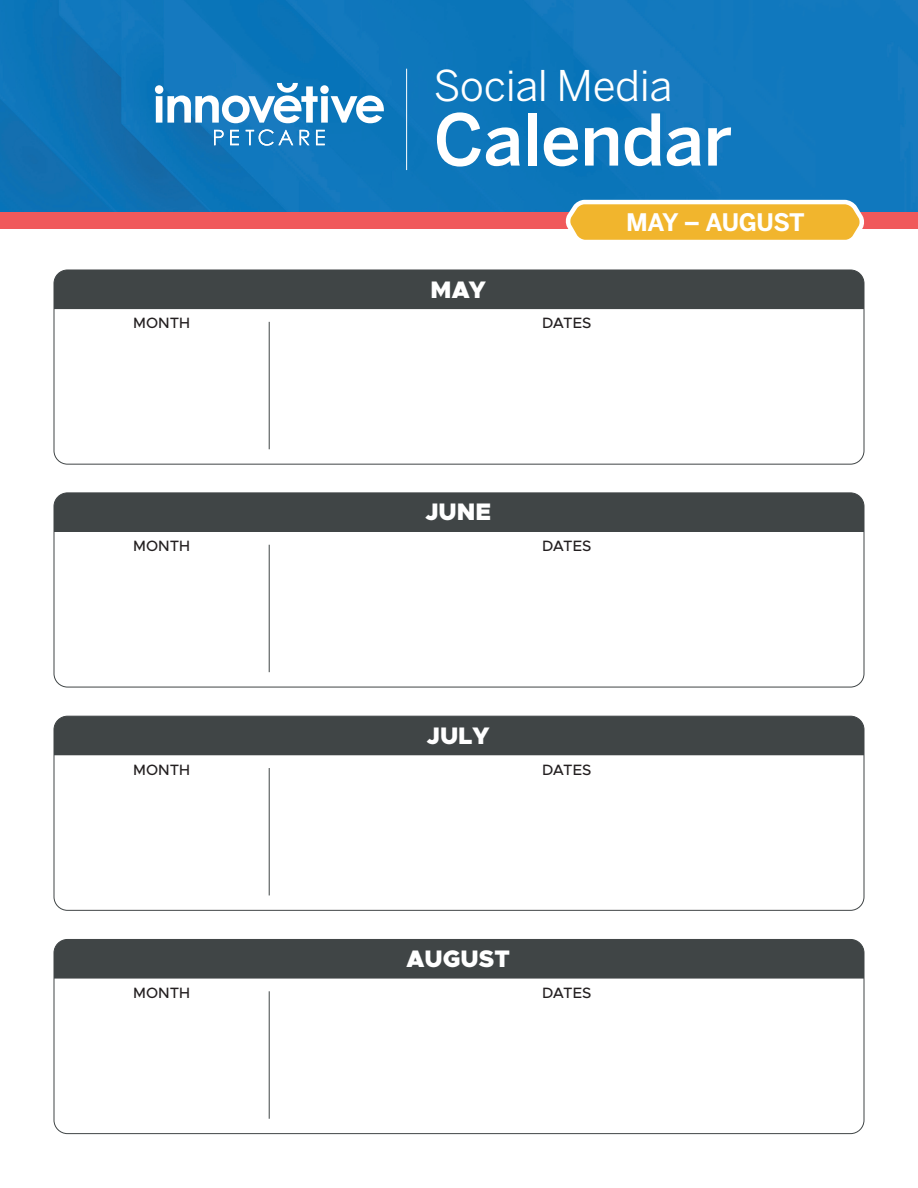
<style>
.page{position:relative;width:918px;height:1188px;background:#fff}
.page>*{position:absolute;margin:0;border:0;box-sizing:border-box;transform-origin:0 0}
.t1{font:500 70.5px "Benton Sans";letter-spacing:-.01em;color:#fff}
.t2{font:42px "Benton Sans";letter-spacing:-.01em;color:#fff}
.t3{font:900 24px "Metropolis";color:#fff}
.t4{font:700 24px "Benton Sans";letter-spacing:-.025em;color:#fff}
.t5{font:500 15px "Metropolis";color:#231f20}
</style>
<div class="page">
<img style="left:0;top:0;width:918px;height:213px">
<svg style="left:214px;top:130px;width:10px;height:15px"></svg>
<svg style="left:230px;top:130px;width:9px;height:15px"></svg>
<svg style="left:246px;top:129px;width:47px;height:17px"></svg>
<svg style="left:300px;top:130px;width:9px;height:15px"></svg>
<svg style="left:316px;top:130px;width:9px;height:15px"></svg>
<svg style="left:155px;top:83px;width:229px;height:40px"></svg>
<hr style="left:406px;top:69px;width:1px;height:101px;background:#fff">
<div style="left:54px;top:270px;width:810px;height:39px;background:#404546"></div>
<hr style="left:269px;top:322px;width:1px;height:127px;background:#404546">
<div style="left:54px;top:493px;width:810px;height:39px;background:#404546"></div>
<hr style="left:269px;top:545px;width:1px;height:127px;background:#404546">
<div style="left:54px;top:716px;width:810px;height:39px;background:#404546"></div>
<hr style="left:269px;top:768px;width:1px;height:127px;background:#404546">
<div style="left:54px;top:939px;width:810px;height:40px;background:#404546"></div>
<hr style="left:269px;top:991px;width:1px;height:128px;background:#404546">
<div style="left:0;top:213px;width:918px;height:16px;background:#f0595b"></div>
<svg style="left:561px;top:198px;width:307px;height:42px;background:#e3ba56"></svg>
<h2 class="t2" style="left:434px;top:61px;width:240px">Social Media</h2>
<h1 class="t1" style="left:434px;top:98px;width:300px">Calendar</h1>
<h3 class="t3" style="left:431px;top:274px;width:57px">MAY</h3>
<p class="t5" style="left:133px;top:314px;width:58px">MONTH</p>
<p class="t5" style="left:542px;top:314px;width:51px">DATES</p>
<h3 class="t4" style="left:626px;top:208px;width:180px">MAY – AUGUST</h3>
<h3 class="t3" style="left:425px;top:497px;width:67px">JUNE</h3>
<p class="t5" style="left:133px;top:537px;width:58px">MONTH</p>
<p class="t5" style="left:542px;top:537px;width:51px">DATES</p>
<h3 class="t3" style="left:427px;top:720px;width:64px">JULY</h3>
<p class="t5" style="left:133px;top:760px;width:58px">MONTH</p>
<p class="t5" style="left:542px;top:760px;width:51px">DATES</p>
<h3 class="t3" style="left:407px;top:943px;width:105px">AUGUST</h3>
<p class="t5" style="left:133px;top:983px;width:58px">MONTH</p>
<p class="t5" style="left:542px;top:983px;width:51px">DATES</p>
</div>
